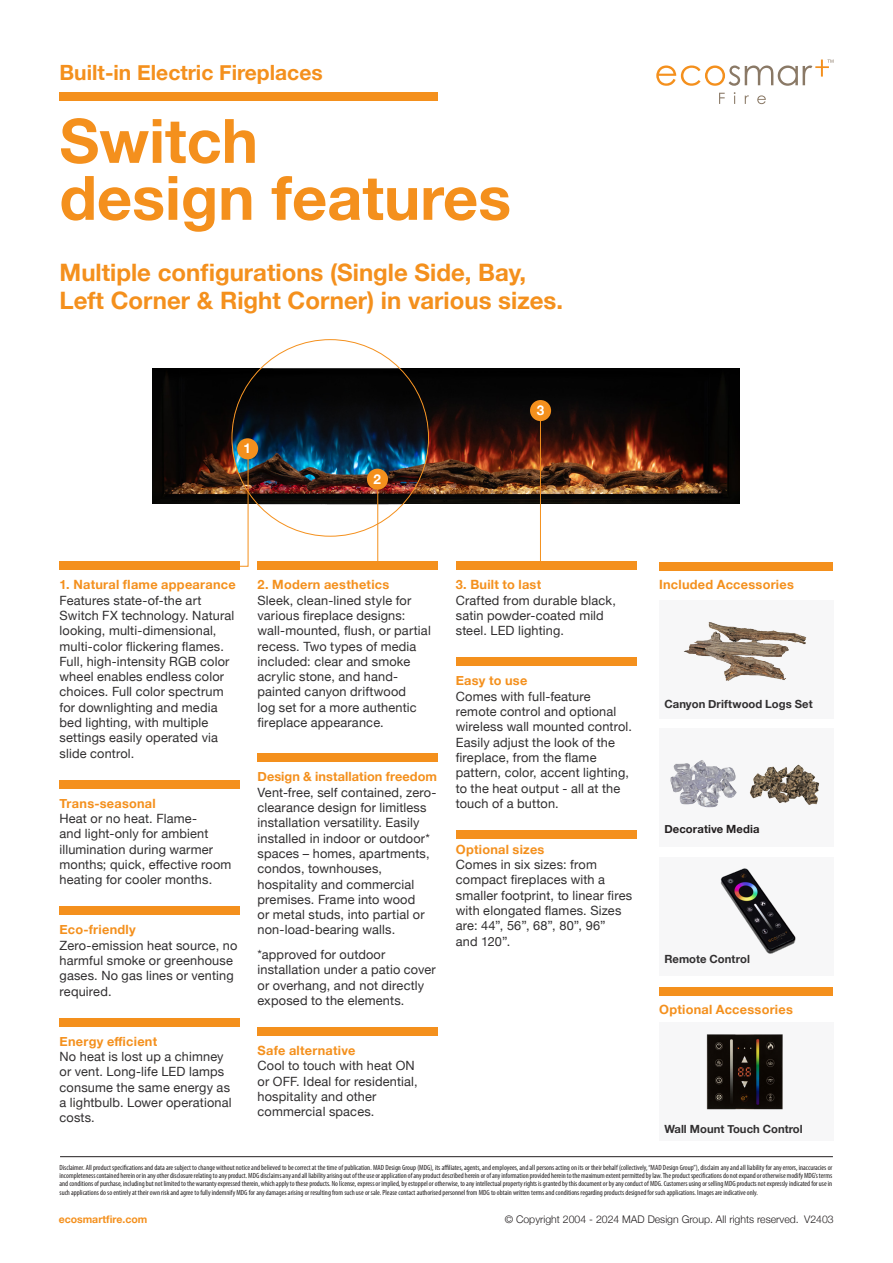
<style>
.page{position:relative;width:893px;height:1263px;background:#fff}
.page>*{position:absolute;margin:0;border:0;box-sizing:border-box;transform-origin:0 0}
.t1{font:700 61.2px "Helvetica Neue";color:#f4901d}
.t2{font:700 24px/27.3px "Helvetica Neue";color:#f4901d}
.t3{font:700 21px "Helvetica Neue";color:#f4901d}
.t4{font:700 13.5px "Helvetica Neue";color:#fff}
.t5{font:12.75px/15.3px "Helvetica Neue";letter-spacing:.015em;color:#312f30}
.t6{font:700 12.75px "Helvetica Neue";letter-spacing:.02em;color:#f4901d}
.t7{font:700 11.25px "Helvetica Neue";letter-spacing:.005em;color:#312f30}
.t8{font:700 11.25px "Helvetica Neue";letter-spacing:.01em;color:#231f20}
.t9{font:300 10.5px "Helvetica Neue";color:#231f20}
.t10{font:700 10.5px "Helvetica Neue";color:#f4901d}
.t11{font:condensed 7.5px/8.2px "Myriad Pro";color:#231f20;text-align:justify}
</style>
<div class="page">
<hr style="left:60px;top:1156px;width:773px;height:1px;background:#231f20">
<svg style="left:719px;top:93px;width:6px;height:11px"></svg>
<svg style="left:745px;top:95px;width:4px;height:9px"></svg>
<svg style="left:757px;top:95px;width:9px;height:9px"></svg>
<svg style="left:656px;top:60px;width:177px;height:26px"></svg>
<div style="left:60px;top:92px;width:378px;height:8px;background:#f4901d"></div>
<img style="left:152px;top:368px;width:588px;height:136px">
<img style="left:232px;top:345px;width:196px;height:186px">
<hr style="left:377px;top:483px;width:1px;height:83px;background:#f4901d">
<hr style="left:540px;top:418px;width:1px;height:148px;background:#f4901d">
<svg style="left:236px;top:453px;width:13px;height:114px"></svg>
<div style="left:237px;top:438px;width:21px;height:21px;background:#f4901d;border-radius:50%"></div>
<div style="left:60px;top:561px;width:180px;height:9px;background:#f4901d"></div>
<div style="left:60px;top:780px;width:180px;height:8px;background:#f4901d"></div>
<div style="left:60px;top:906px;width:180px;height:9px;background:#f4901d"></div>
<div style="left:60px;top:1018px;width:180px;height:8px;background:#f4901d"></div>
<div style="left:257px;top:561px;width:181px;height:9px;background:#f4901d"></div>
<div style="left:257px;top:753px;width:181px;height:9px;background:#f4901d"></div>
<div style="left:257px;top:1027px;width:181px;height:8px;background:#f4901d"></div>
<div style="left:456px;top:561px;width:180px;height:9px;background:#f4901d"></div>
<div style="left:456px;top:657px;width:180px;height:9px;background:#f4901d"></div>
<div style="left:456px;top:830px;width:180px;height:8px;background:#f4901d"></div>
<div style="left:367px;top:469px;width:21px;height:21px;background:#f4901d;border-radius:50%"></div>
<div style="left:530px;top:400px;width:21px;height:21px;background:#f4901d;border-radius:50%"></div>
<div style="left:659px;top:562px;width:174px;height:8px;background:#f4901d"></div>
<div style="left:659px;top:987px;width:174px;height:8px;background:#f4901d"></div>
<div style="left:659px;top:600px;width:174px;height:119px;background:#f7f7f8"></div>
<img style="left:684px;top:622px;width:123px;height:59px">
<div style="left:659px;top:728px;width:174px;height:118px;background:#f7f7f8"></div>
<div style="left:659px;top:857px;width:174px;height:118px;background:#f7f7f8"></div>
<div style="left:659px;top:1023px;width:174px;height:118px;background:#f7f7f8"></div>
<img style="left:706px;top:1034px;width:77px;height:76px">
<img style="left:670px;top:760px;width:67px;height:48px">
<img style="left:749px;top:764px;width:71px;height:41px">
<img style="left:720px;top:868px;width:76px;height:86px">
<h3 class="t3" style="left:60px;top:56px;width:265px">Built-in Electric Fireplaces</h3>
<p class="t1" style="left:60px;top:93px;width:200px">Switch</p>
<p class="t1" style="left:60px;top:150px;width:453px">design features</p>
<p class="t2" style="left:60px;top:260px;width:505px">Multiple configurations (Single Side, Bay,<br>Left Corner &amp; Right Corner) in various sizes.</p>
<p class="t4" style="left:243px;top:438px;width:9px">1</p>
<p class="t4" style="left:374px;top:468px;width:9px">2</p>
<p class="t4" style="left:537px;top:400px;width:9px">3</p>
<p class="t6" style="left:60px;top:575px;width:178px">1. Natural flame appearance</p>
<p class="t5" style="left:60px;top:593px;width:176px">Features state-of-the art<br>Switch FX technology. Natural looking, multi-dimensional, multi-color flickering flames.<br>Full, high-intensity RGB color wheel enables endless color choices. Full color spectrum for downlighting and media bed lighting, with multiple settings easily operated via slide control.</p>
<p class="t6" style="left:60px;top:793px;width:98px">Trans-seasonal</p>
<p class="t5" style="left:60px;top:812px;width:173px">Heat or no heat. Flame-<br>and light-only for ambient illumination during warmer months; quick, effective room heating for cooler months.</p>
<p class="t6" style="left:60px;top:920px;width:78px">Eco-friendly</p>
<p class="t5" style="left:60px;top:938px;width:179px">Zero-emission heat source, no harmful smoke or greenhouse gases. No gas lines or venting required.</p>
<p class="t6" style="left:60px;top:1031px;width:99px">Energy efficient</p>
<p class="t5" style="left:60px;top:1050px;width:174px">No heat is lost up a chimney or vent. Long-life LED lamps consume the same energy as a lightbulb. Lower operational costs.</p>
<p class="t6" style="left:257px;top:575px;width:133px">2. Modern aesthetics</p>
<p class="t5" style="left:257px;top:593px;width:175px">Sleek, clean-lined style for various fireplace designs: wall-mounted, flush, or partial recess. Two types of media included: clear and smoke acrylic stone, and hand&shy;painted canyon driftwood<br>log set for a more authentic fireplace appearance.</p>
<p class="t6" style="left:257px;top:767px;width:181px">Design &amp; installation freedom</p>
<p class="t5" style="left:257px;top:785px;width:180px">Vent-free, self contained, zero&shy;clearance design for limitless installation versatility. Easily installed in indoor or outdoor* spaces – homes, apartments, condos, townhouses, hospitality and commercial premises. Frame into wood<br>or metal studs, into partial or non-load-bearing walls.</p>
<p class="t5" style="left:257px;top:948px;width:180px">*approved for outdoor installation under a patio cover or overhang, and not directly exposed to the elements.</p>
<p class="t6" style="left:257px;top:1040px;width:99px">Safe alternative</p>
<p class="t5" style="left:257px;top:1059px;width:162px">Cool to touch with heat ON or OFF. Ideal for residential, hospitality and other commercial spaces.</p>
<p class="t6" style="left:456px;top:575px;width:87px">3. Built to last</p>
<p class="t5" style="left:456px;top:593px;width:162px">Crafted from durable black, satin powder-coated mild steel. LED lighting.</p>
<p class="t6" style="left:456px;top:671px;width:73px">Easy to use</p>
<p class="t5" style="left:456px;top:689px;width:136px">Comes with full-feature</p>
<p class="t5" style="left:456px;top:704px;width:178px">remote control and optional wireless wall mounted control.<br>Easily adjust the look of the fireplace, from the flame pattern, color, accent lighting, to the heat output - all at the touch of a button.</p>
<p class="t6" style="left:456px;top:839px;width:90px">Optional sizes</p>
<p class="t5" style="left:456px;top:857px;width:178px">Comes in six sizes: from compact fireplaces with a smaller footprint, to linear fires with elongated flames. Sizes are: 44”, 56”, 68”, 80”, 96”<br>and 120”.</p>
<p class="t6" style="left:659px;top:574px;width:136px">Included Accessories</p>
<p class="t7" style="left:664px;top:695px;width:150px">Canyon Driftwood Logs Set</p>
<p class="t8" style="left:664px;top:821px;width:97px">Decorative Media</p>
<p class="t7" style="left:664px;top:950px;width:87px">Remote Control</p>
<p class="t6" style="left:659px;top:999px;width:135px">Optional Accessories</p>
<p class="t7" style="left:664px;top:1120px;width:140px">Wall Mount Touch Control</p>
<p class="t11" style="left:60px;top:1163px;width:774px">Disclaimer. All product specifications and data are subject to change without notice and believed to be correct at the time of publication. MAD Design Group (MDG), its affiliates, agents, and employees, and all persons acting on its or their behalf (collectively, “MAD Design Group”), disclaim any and all liability for any errors, inaccuracies or incompleteness contained herein or in any other disclosure relating to any product. MDG disclaims any and all liability arising out of the use or application of any product described herein or of any information provided herein to the maximum extent permitted by law. The product specifications do not expand or otherwise modify MDG’s terms and conditions of purchase, including but not limited to the warranty expressed therein, which apply to these products. No license, express or implied, by estoppel or otherwise, to any intellectual property rights is granted by this document or by any conduct of MDG. Customers using or selling MDG products not expressly indicated for use in such applications do so entirely at their own risk and agree to fully indemnify MDG for any damages arising or resulting from such use or sale. Please contact authorised personnel from MDG to obtain written terms and conditions regarding products designed for such applications. Images are indicative only.</p>
<p class="t9" style="left:505px;top:1210px;width:330px">© Copyright 2004 - 2024 MAD Design Group. All rights reserved. V2403</p>
<p class="t10" style="left:59px;top:1211px;width:90px">ecosmartfire.com</p>
</div>
